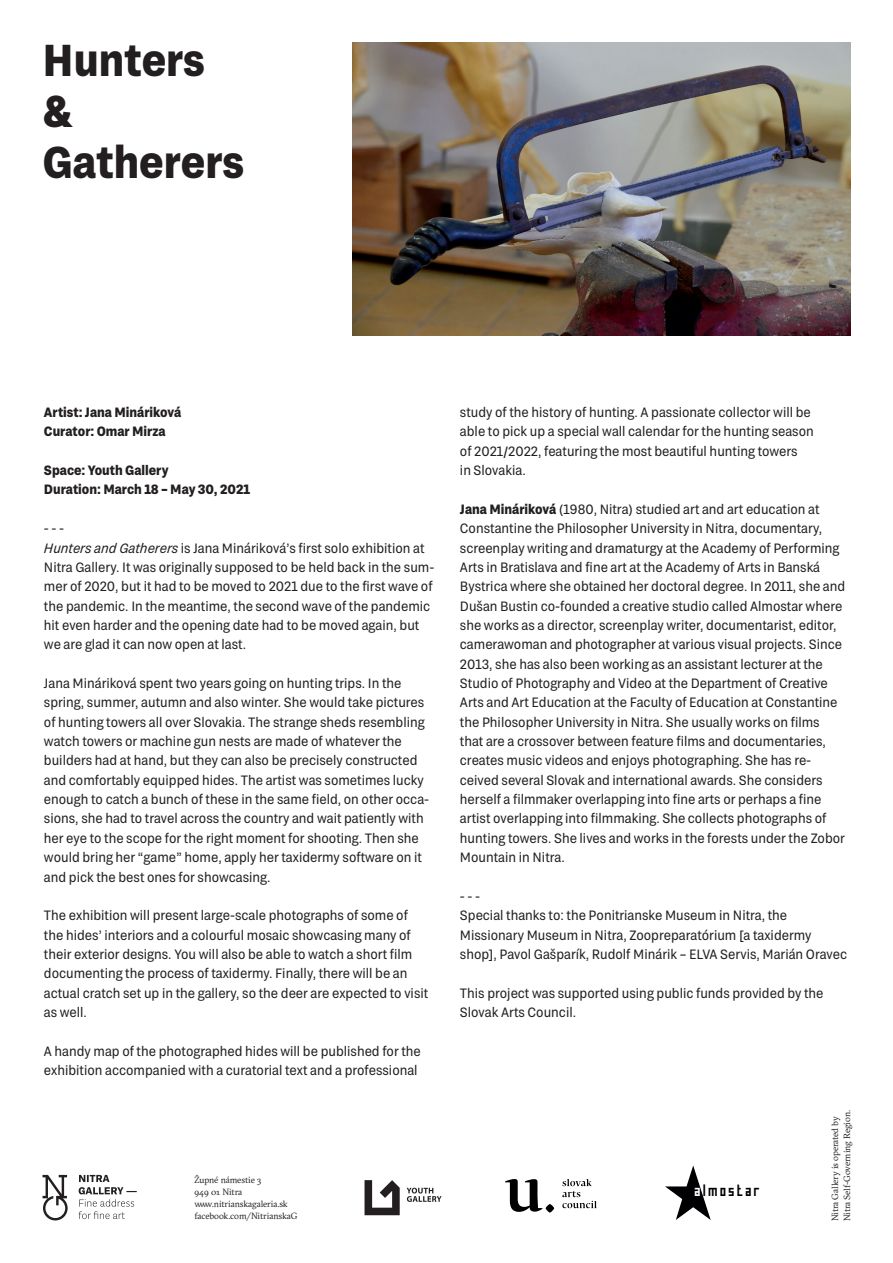
<style>
.page{position:relative;width:893px;height:1263px;background:#fff}
.page>*{position:absolute;margin:0;border:0;box-sizing:border-box;transform-origin:0 0}
.NOVA_EXISTENCE{font:700 44.55px/51.2px "Grtsk Exa";color:#231f20}
.t1{font:16.35px "Statix";letter-spacing:.12em;color:#000002}
.NOVA_EXISTENCE-2{font:13.5px/19.4px "Grtsk Exa";color:#231f20}
.NOVA_EXISTENCE-3{font:700 13.5px "Grtsk Exa";color:#231f20}
.POZNAMKY_EN{font:9px "GT Sectra";letter-spacing:-.005em;color:#231f20}
.s1{font-style:italic}
.s2{font-weight:700}
.s3{color:#fff}
</style>
<div class="page">
<img style="left:352px;top:43px;width:498px;height:292px">
<svg style="left:665px;top:1165px;width:46px;height:55px"></svg>
<svg style="left:43px;top:1175px;width:25px;height:45px"></svg>
<svg style="left:79px;top:1175px;width:58px;height:44px"></svg>
<svg style="left:365px;top:1180px;width:35px;height:35px"></svg>
<svg style="left:407px;top:1188px;width:35px;height:14px"></svg>
<svg style="left:505px;top:1179px;width:38px;height:33px"></svg>
<svg style="left:546px;top:1204px;width:8px;height:8px"></svg>
<svg style="left:562px;top:1179px;width:35px;height:29px"></svg>
<p class="NOVA_EXISTENCE" style="left:43px;top:33px;width:164px">Hunters</p>
<p class="NOVA_EXISTENCE" style="left:43px;top:84px;width:203px">&amp;<br>Gatherers</p>
<p class="NOVA_EXISTENCE-3" style="left:44px;top:404px;width:139px">Artist: Jana Mináriková</p>
<p class="NOVA_EXISTENCE-3" style="left:44px;top:423px;width:123px">Curator: Omar Mirza</p>
<p class="NOVA_EXISTENCE-3" style="left:44px;top:462px;width:126px">Space: Youth Gallery</p>
<p class="NOVA_EXISTENCE-3" style="left:44px;top:481px;width:208px">Duration: March 18 – May 30, 2021</p>
<p class="NOVA_EXISTENCE-2" style="left:44px;top:518px;width:22px">- - -</p>
<p class="NOVA_EXISTENCE-2" style="left:44px;top:538px;width:392px"><span class="s1">Hunters and Gatherers</span> is Jana Mináriková’s first solo exhibition at Nitra Gallery. It was originally supposed to be held back in the sum&shy;mer of 2020, but it had to be moved to 2021 due to the first wave of the pandemic. In the meantime, the second wave of the pandemic hit even harder and the opening date had to be moved again, but we are glad it can now open at last.</p>
<p class="NOVA_EXISTENCE-2" style="left:44px;top:673px;width:387px">Jana Mináriková spent two years going on hunting trips. In the spring, summer, autumn and also winter. She would take pictures of hunting towers all over Slovakia. The strange sheds resembling watch towers or machine gun nests are made of whatever the builders had at hand, but they can also be precisely constructed and comfortably equipped hides. The artist was sometimes lucky enough to catch a bunch of these in the same field, on other occa&shy;sions, she had to travel across the country and wait patiently with her eye to the scope for the right moment for shooting. Then she would bring her “game” home, apply her taxidermy software on it and pick the best ones for showcasing.</p>
<p class="NOVA_EXISTENCE-2" style="left:44px;top:905px;width:386px">The exhibition will present large-scale photographs of some of the hides’ interiors and a colourful mosaic showcasing many of their exterior designs. You will also be able to watch a short film documenting the process of taxidermy. Finally, there will be an actual cratch set up in the gallery, so the deer are expected to visit as well.</p>
<p class="NOVA_EXISTENCE-2" style="left:44px;top:1041px;width:378px">A handy map of the photographed hides will be published for the exhibition accompanied with a curatorial text and a professional</p>
<p class="POZNAMKY_EN" style="left:194px;top:1174px;width:68px">Župné námestie 3</p>
<p class="POZNAMKY_EN" style="left:194px;top:1186px;width:49px">949 01 Nitra</p>
<p class="POZNAMKY_EN" style="left:194px;top:1198px;width:95px">www.nitrianskagaleria.sk</p>
<p class="POZNAMKY_EN" style="left:194px;top:1210px;width:105px">facebook.com/NitrianskaG</p>
<p class="NOVA_EXISTENCE-2" style="left:460px;top:402px;width:355px">study of the history of hunting. A passionate collector will be able to pick up a special wall calendar for the hunting season of 2021/2022, featuring the most beautiful hunting towers<br>in Slovakia.</p>
<p class="NOVA_EXISTENCE-2" style="left:460px;top:499px;width:387px"><span class="s2">Jana Mináriková</span> (1980, Nitra) studied art and art education at Constantine the Philosopher University in Nitra, documentary, screenplay writing and dramaturgy at the Academy of Performing Arts in Bratislava and fine art at the Academy of Arts in Banská Bystrica where she obtained her doctoral degree. In 2011, she and Dušan Bustin co-founded a creative studio called Almostar where she works as a director, screenplay writer, documentarist, editor, camerawoman and photographer at various visual projects. Since 2013, she has also been working as an assistant lecturer at the Studio of Photography and Video at the Department of Creative Arts and Art Education at the Faculty of Education at Constantine the Philosopher University in Nitra. She usually works on films that are a crossover between feature films and documentaries, creates music videos and enjoys photographing. She has re&shy;ceived several Slovak and international awards. She considers herself a filmmaker overlapping into fine arts or perhaps a fine artist overlapping into filmmaking. She collects photographs of hunting towers. She lives and works in the forests under the Zobor Mountain in Nitra.</p>
<p class="NOVA_EXISTENCE-2" style="left:460px;top:886px;width:22px">- - -</p>
<p class="NOVA_EXISTENCE-2" style="left:460px;top:905px;width:389px">Special thanks to: the Ponitrianske Museum in Nitra, the<br>Missionary Museum in Nitra, Zoopreparatórium [a taxidermy shop], Pavol Gašparík, Rudolf Minárik – ELVA Servis, Marián Oravec</p>
<p class="NOVA_EXISTENCE-2" style="left:460px;top:983px;width:365px">This project was supported using public funds provided by the<br>Slovak Arts Council.</p>
<p class="t1" style="left:694px;top:1184px;width:67px"><span class="s3">a</span>lmostar</p>
<p class="POZNAMKY_EN" style="left:830px;top:1221px;width:107px;rotate:-90deg">Nitra Gallery is operated by</p>
<p class="POZNAMKY_EN" style="left:842px;top:1221px;width:112px;rotate:-90deg">Nitra Self-Governing Region.</p>
</div>
